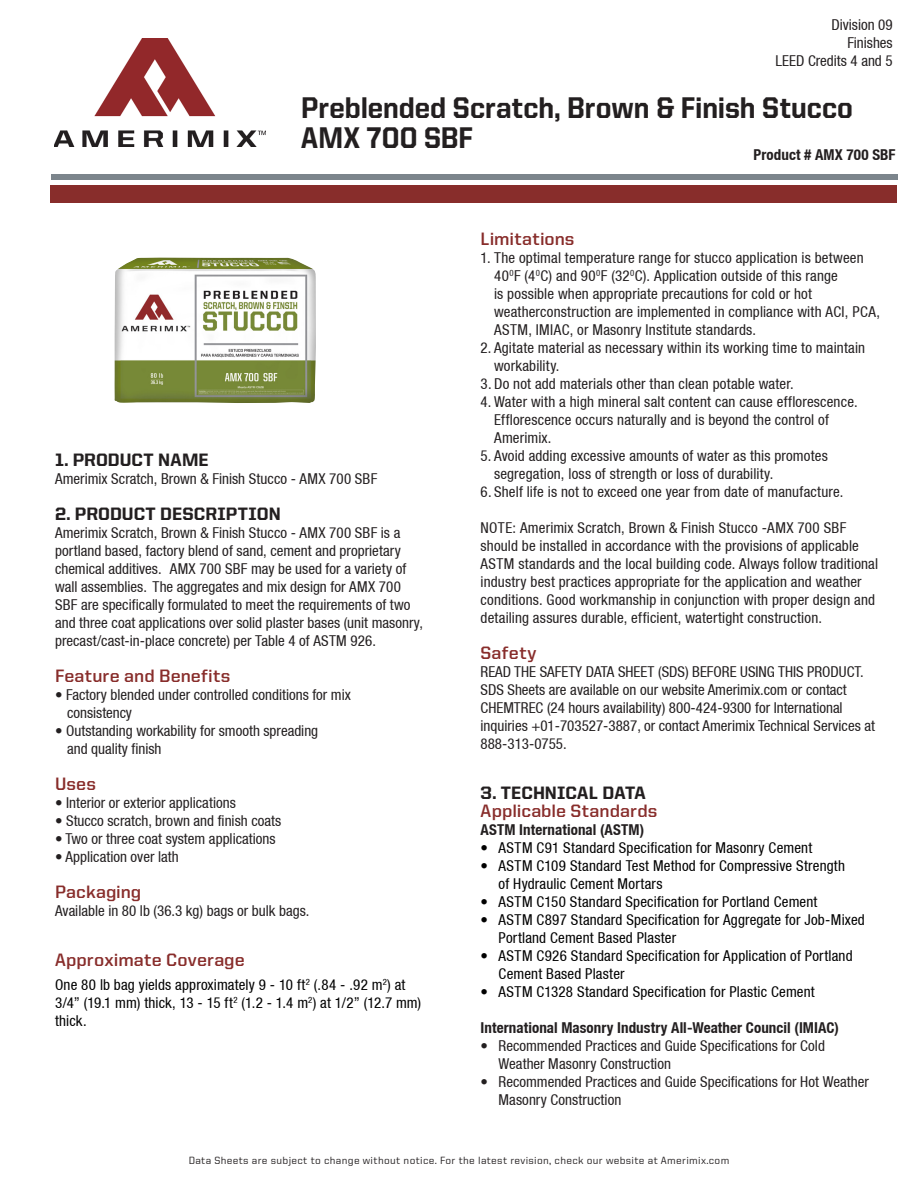
<style>
.page{position:relative;width:918px;height:1188px;background:#fff}
.page>*{position:absolute;margin:0;border:0;box-sizing:border-box;transform-origin:0 0}
.Body_Copy{font:800 30px "United Sans Reg";color:#231f20;scale:.9 1}
.t1{font:700 18px "United Sans Reg";letter-spacing:.005em;color:#882d2b}
.t2{font:800 18px "United Sans Reg";letter-spacing:.005em;color:#231f20}
.Bullet_Body_Copy{font:condensed 15px/18px "Helvetica Neue LT";letter-spacing:.005em;color:#231f20}
.t3{font:condensed 15px/18px "Helvetica Neue LT";letter-spacing:.015em;color:#000}
.Body_Copy-2{font:700 condensed 15px "Helvetica Neue LT";letter-spacing:.005em;color:#231f20}
.t4{font:500 10.5px "United Sans Reg";letter-spacing:.03em;color:#231f20}
</style>
<div class="page">
<img style="left:114px;top:258px;width:202px;height:145px">
<img style="left:54px;top:39px;width:212px;height:107px">
<div style="left:51px;top:185px;width:846px;height:17px;background:#882d2b"></div>
<div style="left:51px;top:175px;width:847px;height:5px;background:#7c858c"></div>
<p class="Bullet_Body_Copy" style="left:831px;top:16px;width:63px">Division 09</p>
<p class="Bullet_Body_Copy" style="left:847px;top:34px;width:47px">Finishes</p>
<p class="Bullet_Body_Copy" style="left:776px;top:52px;width:119px">LEED Credits 4 and 5</p>
<p class="Body_Copy" style="left:301px;top:91px;width:615px">Preblended Scratch, Brown &amp; Finish Stucco</p>
<p class="Body_Copy" style="left:301px;top:121px;width:193px">AMX 700 SBF</p>
<p class="Body_Copy-2" style="left:753px;top:146px;width:144px">Product # AMX 700 SBF</p>
<p class="t2" style="left:55px;top:450px;width:155px">1. PRODUCT NAME</p>
<p class="Bullet_Body_Copy" style="left:55px;top:470px;width:324px">Amerimix Scratch, Brown &amp; Finish Stucco - AMX 700 SBF</p>
<p class="t2" style="left:55px;top:504px;width:227px">2. PRODUCT DESCRIPTION</p>
<p class="Bullet_Body_Copy" style="left:55px;top:524px;width:369px">Amerimix Scratch, Brown &amp; Finish Stucco - AMX 700 SBF is a portland based, factory blend of sand, cement and proprietary chemical additives. AMX 700 SBF may be used for a variety of wall assemblies. The aggregates and mix design for AMX 700<br>SBF are specifically formulated to meet the requirements of two and three coat applications over solid plaster bases (unit masonry, precast/cast-in-place concrete) per Table 4 of ASTM 926.</p>
<p class="t1" style="left:55px;top:666px;width:177px">Feature and Benefits</p>
<p class="Bullet_Body_Copy" style="left:55px;top:686px;width:297px">• Factory blended under controlled conditions for mix</p>
<p class="Bullet_Body_Copy" style="left:67px;top:704px;width:66px">consistency</p>
<p class="Bullet_Body_Copy" style="left:55px;top:722px;width:265px">• Outstanding workability for smooth spreading</p>
<p class="Bullet_Body_Copy" style="left:67px;top:740px;width:96px">and quality finish</p>
<p class="t1" style="left:55px;top:774px;width:42px">Uses</p>
<p class="Bullet_Body_Copy" style="left:55px;top:794px;width:182px">• Interior or exterior applications</p>
<p class="Bullet_Body_Copy" style="left:55px;top:812px;width:228px">• Stucco scratch, brown and finish coats</p>
<p class="Bullet_Body_Copy" style="left:55px;top:830px;width:222px">• Two or three coat system applications</p>
<p class="Bullet_Body_Copy" style="left:55px;top:848px;width:125px">• Application over lath</p>
<p class="t1" style="left:55px;top:882px;width:88px">Packaging</p>
<p class="Bullet_Body_Copy" style="left:55px;top:902px;width:256px">Available in 80 lb (36.3 kg) bags or bulk bags.</p>
<p class="t1" style="left:55px;top:950px;width:191px">Approximate Coverage</p>
<p class="t3" style="left:55px;top:976px;width:352px">One 80 lb bag yields approximately 9 - 10 ft<sup>2</sup> (.84 - .92 m<sup>2</sup>) at</p>
<p class="t3" style="left:55px;top:994px;width:368px">3/4” (19.1 mm) thick, 13 - 15 ft<sup>2</sup> (1.2 - 1.4 m<sup>2</sup>) at 1/2” (12.7 mm) thick.</p>
<p class="t1" style="left:481px;top:229px;width:95px">Limitations</p>
<p class="Bullet_Body_Copy" style="left:481px;top:249px;width:385px">1. The optimal temperature range for stucco application is between</p>
<p class="Bullet_Body_Copy" style="left:494px;top:267px;width:388px">40<sup>0</sup>F (4<sup>0</sup>C) and 90<sup>0</sup>F (32<sup>0</sup>C). Application outside of this range<br>is possible when appropriate precautions for cold or hot weatherconstruction are implemented in compliance with ACI, PCA, ASTM, IMIAC, or Masonry Institute standards.</p>
<p class="Bullet_Body_Copy" style="left:494px;top:339px;width:373px;text-indent:-14px">2. Agitate material as necessary within its working time to maintain workability.</p>
<p class="Bullet_Body_Copy" style="left:481px;top:375px;width:315px">3. Do not add materials other than clean potable water.</p>
<p class="Bullet_Body_Copy" style="left:494px;top:393px;width:365px;text-indent:-14px">4. Water with a high mineral salt content can cause efflorescence.<br>Efflorescence occurs naturally and is beyond the control of<br>Amerimix.</p>
<p class="Bullet_Body_Copy" style="left:494px;top:447px;width:335px;text-indent:-14px">5. Avoid adding excessive amounts of water as this promotes segregation, loss of strength or loss of durability.</p>
<p class="Bullet_Body_Copy" style="left:481px;top:483px;width:364px">6. Shelf life is not to exceed one year from date of manufacture.</p>
<p class="Bullet_Body_Copy" style="left:481px;top:519px;width:399px">NOTE: Amerimix Scratch, Brown &amp; Finish Stucco -AMX 700 SBF should be installed in accordance with the provisions of applicable ASTM standards and the local building code. Always follow traditional industry best practices appropriate for the application and weather conditions. Good workmanship in conjunction with proper design and detailing assures durable, efficient, watertight construction.</p>
<p class="t1" style="left:481px;top:643px;width:57px">Safety</p>
<p class="Bullet_Body_Copy" style="left:481px;top:663px;width:396px">READ THE SAFETY DATA SHEET (SDS) BEFORE USING THIS PRODUCT.<br>SDS Sheets are available on our website Amerimix.com or contact CHEMTREC (24 hours availability) 800-424-9300 for International inquiries +01-703527-3887, or contact Amerimix Technical Services at 888-313-0755.</p>
<p class="t2" style="left:481px;top:783px;width:167px">3. TECHNICAL DATA</p>
<p class="t1" style="left:481px;top:801px;width:178px">Applicable Standards</p>
<p class="Body_Copy-2" style="left:481px;top:820px;width:165px">ASTM International (ASTM)</p>
<p class="t3" style="left:481px;top:838px;width:333px">• ASTM C91 Standard Specification for Masonry Cement</p>
<p class="t3" style="left:481px;top:856px;width:366px">• ASTM C109 Standard Test Method for Compressive Strength</p>
<p class="t3" style="left:499px;top:874px;width:165px">of Hydraulic Cement Mortars</p>
<p class="t3" style="left:481px;top:892px;width:338px">• ASTM C150 Standard Specification for Portland Cement</p>
<p class="t3" style="left:481px;top:910px;width:386px">• ASTM C897 Standard Specification for Aggregate for Job-Mixed</p>
<p class="t3" style="left:499px;top:928px;width:179px">Portland Cement Based Plaster</p>
<p class="t3" style="left:481px;top:946px;width:374px">• ASTM C926 Standard Specification for Application of Portland</p>
<p class="t3" style="left:499px;top:964px;width:128px">Cement Based Plaster</p>
<p class="t3" style="left:481px;top:982px;width:336px">• ASTM C1328 Standard Specification for Plastic Cement</p>
<p class="Body_Copy-2" style="left:481px;top:1018px;width:360px">International Masonry Industry All-Weather Council (IMIAC)</p>
<p class="Bullet_Body_Copy" style="left:481px;top:1036px;width:346px">• Recommended Practices and Guide Specifications for Cold</p>
<p class="Bullet_Body_Copy" style="left:499px;top:1054px;width:174px">Weather Masonry Construction</p>
<p class="Bullet_Body_Copy" style="left:481px;top:1072px;width:390px">• Recommended Practices and Guide Specifications for Hot Weather</p>
<p class="Bullet_Body_Copy" style="left:499px;top:1090px;width:124px">Masonry Construction</p>
<p class="t4" style="left:189px;top:1155px;width:542px">Data Sheets are subject to change without notice. For the latest revision, check our website at Amerimix.com</p>
</div>
